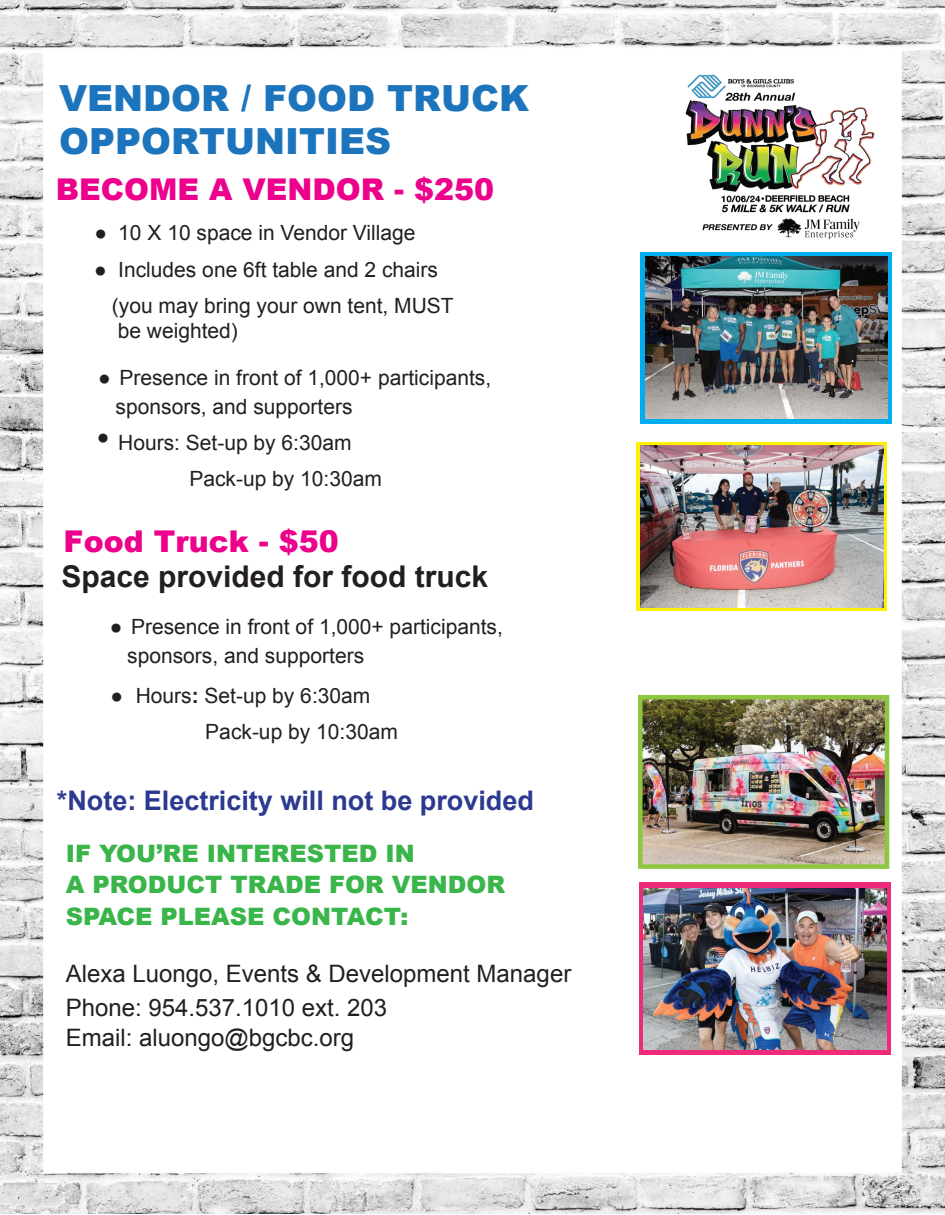
<style>
.page{position:relative;width:945px;height:1215px;background:#fff}
.page>*{position:absolute;margin:0;border:0;box-sizing:border-box;transform-origin:0 0}
.t1{font:900 36px/43.2px "Arial";color:#1c75bc}
.t2{font:900 30px "Arial";color:#ec008c}
.t3{font:700 30px "Arial";color:#231f20}
.t4{font:700 27px "Arial";color:#2b3990}
.t5{font:24px/34.7px "Arial";color:#231f20}
.t6{font:900 24px/31.5px "Arial";color:#39b54a}
.t7{font:21px/29.4px "Arial";color:#231f20}
.s1{font-weight:700}
</style>
<div class="page">
<img style="left:0;top:0;width:945px;height:1214px">
<div style="left:641px;top:252px;width:251px;height:172px;background:#00aeef"></div>
<img style="left:645px;top:257px;width:243px;height:162px">
<svg style="left:637px;top:442px;width:250px;height:169px;background:#f1e214"></svg>
<img style="left:640px;top:446px;width:243px;height:162px">
<div style="left:640px;top:882px;width:251px;height:173px;background:#ee2a7b"></div>
<img style="left:644px;top:888px;width:243px;height:162px">
<img style="left:643px;top:700px;width:241px;height:164px">
<div style="left:638px;top:695px;width:251px;height:174px;border:4px solid #8dc63f"></div>
<img style="left:679px;top:64px;width:206px;height:185px">
<h1 class="t1" style="left:59px;top:75px;width:471px">VENDOR / FOOD TRUCK<br>OPPORTUNITIES</h1>
<h2 class="t2" style="left:56px;top:168px;width:440px">BECOME A VENDOR - $250</h2>
<p class="t7" style="left:94px;top:218px;width:323px">● 10 X 10 space in Vendor Village</p>
<p class="t7" style="left:112px;top:252px;width:343px;line-height:35.4px;text-indent:-18px">● Includes one 6ft table and 2 chairs (you may bring your own tent, MUST</p>
<p class="t7" style="left:118px;top:316px;width:122px">be weighted)</p>
<p class="t7" style="left:116px;top:363px;width:377px;text-indent:-18px">● Presence in front of 1,000+ participants, sponsors, and supporters</p>
<p class="t7" style="left:189px;top:424px;width:194px;line-height:36.6px;text-indent:-93px">● Hours: Set-up by 6:30am<br>Pack-up by 10:30am</p>
<h2 class="t2" style="left:64px;top:520px;width:277px">Food Truck - $50</h2>
<h2 class="t3" style="left:62px;top:557px;width:428px">Space provided for food truck</h2>
<p class="t7" style="left:127px;top:612px;width:377px;text-indent:-18px">● Presence in front of 1,000+ participants, sponsors, and supporters</p>
<p class="t7" style="left:111px;top:681px;width:14px">●</p>
<p class="t7" style="left:205px;top:677px;width:194px;line-height:36.8px;text-indent:-70px">Hours<span class="s1">:</span> Set-up by 6:30am<br>Pack-up by 10:30am</p>
<p class="t4" style="left:57px;top:783px;width:479px">*Note: Electricity will not be provided</p>
<p class="t6" style="left:66px;top:837px;width:441px">IF YOU’RE INTERESTED IN<br>A PRODUCT TRADE FOR VENDOR<br>SPACE PLEASE CONTACT:</p>
<p class="t5" style="left:66px;top:956px;width:507px">Alexa Luongo, Events &amp; Development Manager<br>Phone: 954.537.1010 ext. 203</p>
<p class="t5" style="left:66px;top:1021px;width:290px">Email: aluongo@bgcbc.org</p>
</div>
